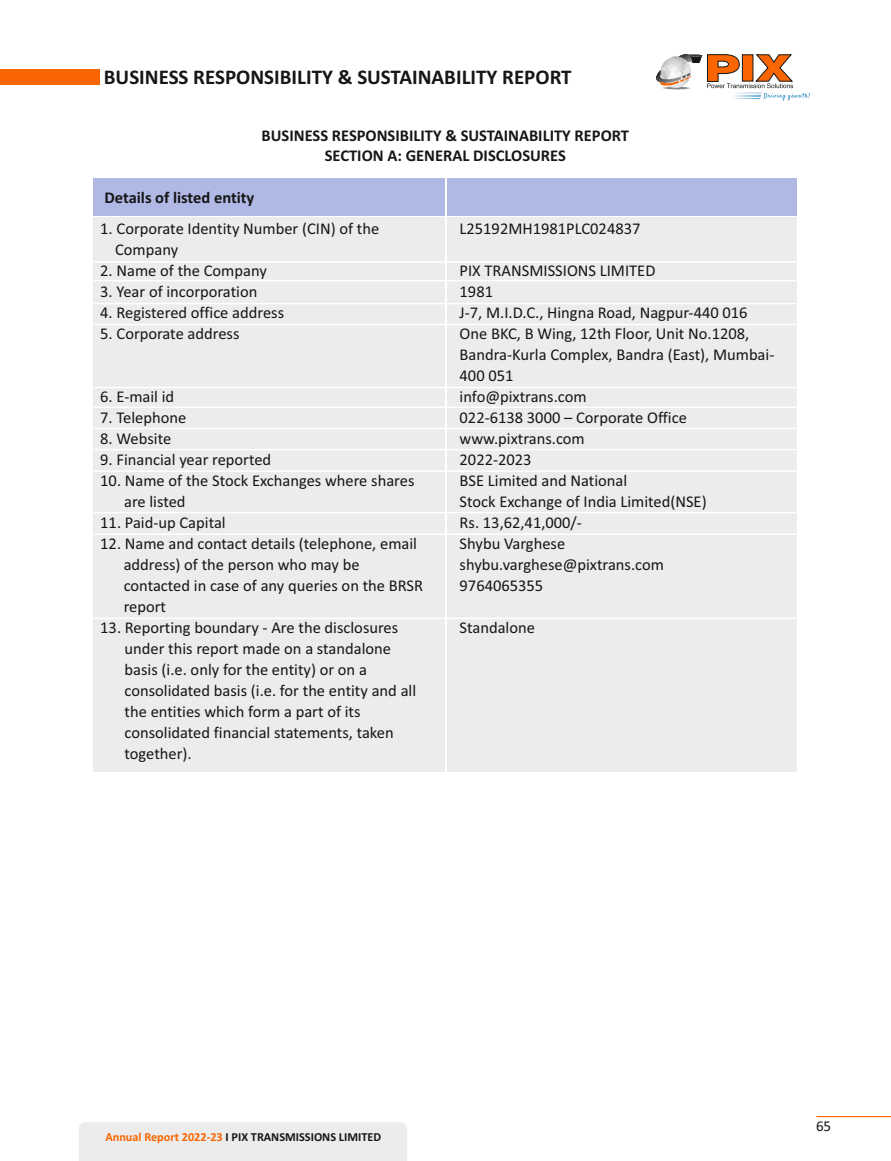
<style>
.page{position:relative;width:891px;height:1161px;background:#fff}
.page>*{position:absolute;margin:0;border:0;box-sizing:border-box;transform-origin:0 0}
.t1{font:700 21px "Calibri";color:#151616}
.t2{font:16.5px/21px "Calibri";color:#151616}
.t3{font:700 16.5px/20.1px "Calibri";color:#151616;text-align:center}
.t4{font:15px "Calibri";color:#151616}
.t5{font:700 12.3px "Calibri";color:#151616}
.s1{color:#f96500}
</style>
<div class="page">
<div style="left:94px;top:178px;width:351px;height:38px;background:#b0b8e5"></div>
<div style="left:94px;top:217px;width:351px;height:555px;background:#ececec"></div>
<img style="left:657px;top:55px;width:46px;height:34px">
<svg style="left:660px;top:76px;width:31px;height:10px"></svg>
<div style="left:0;top:70px;width:100px;height:15px;background:#f96500"></div>
<hr style="left:816px;top:1116px;width:75px;height:1px;background:#f96500">
<svg style="left:707px;top:54px;width:103px;height:46px"></svg>
<div style="left:79px;top:1122px;width:328px;height:39px;background:#ececec"></div>
<div style="left:447px;top:178px;width:350px;height:38px;background:#b0b8e5"></div>
<div style="left:447px;top:217px;width:350px;height:555px;background:#ececec"></div>
<hr style="left:94px;top:261px;width:703px;height:2px;background:#fff">
<hr style="left:94px;top:280px;width:703px;height:1px;background:#fff">
<hr style="left:94px;top:303px;width:703px;height:1px;background:#fff">
<hr style="left:94px;top:324px;width:703px;height:1px;background:#fff">
<hr style="left:94px;top:387px;width:703px;height:1px;background:#fff">
<hr style="left:94px;top:407px;width:703px;height:1px;background:#fff">
<hr style="left:94px;top:428px;width:703px;height:1px;background:#fff">
<hr style="left:94px;top:449px;width:703px;height:1px;background:#fff">
<hr style="left:94px;top:470px;width:703px;height:2px;background:#fff">
<hr style="left:94px;top:512px;width:703px;height:1px;background:#fff">
<hr style="left:94px;top:618px;width:703px;height:1px;background:#fff">
<hr style="left:94px;top:533px;width:703px;height:2px;background:#fff">
<p class="t1" style="left:104px;top:69px;width:469px">BUSINESS RESPONSIBILITY &amp; SUSTAINABILITY REPORT</p>
<p class="t3" style="left:262px;top:127px;width:369px">BUSINESS RESPONSIBILITY &amp; SUSTAINABILITY REPORT<br>SECTION A: GENERAL DISCLOSURES</p>
<p class="t3" style="left:105px;top:188px;width:151px">Details of listed entity</p>
<p class="t2" style="left:115px;top:219px;width:266px;text-indent:-15px">1. Corporate Identity Number (CIN) of the<br>Company</p>
<p class="t2" style="left:100px;top:261px;width:168px">2. Name of the Company</p>
<p class="t2" style="left:100px;top:282px;width:159px">3. Year of incorporation</p>
<p class="t2" style="left:100px;top:303px;width:185px">4. Registered office address</p>
<p class="t2" style="left:100px;top:324px;width:141px">5. Corporate address</p>
<p class="t2" style="left:100px;top:387px;width:76px">6. E-mail id</p>
<p class="t2" style="left:100px;top:408px;width:87px">7. Telephone</p>
<p class="t2" style="left:100px;top:429px;width:72px">8. Website</p>
<p class="t2" style="left:100px;top:450px;width:173px">9. Financial year reported</p>
<p class="t2" style="left:124px;top:471px;width:292px;text-indent:-24px">10. Name of the Stock Exchanges where shares are listed</p>
<p class="t2" style="left:100px;top:513px;width:127px">11. Paid-up Capital</p>
<p class="t2" style="left:124px;top:534px;width:301px;text-indent:-23px">12. Name and contact details (telephone, email address) of the person who may be contacted in case of any queries on the BRSR report</p>
<p class="t2" style="left:125px;top:618px;width:293px;text-indent:-24px">13. Reporting boundary - Are the disclosures under this report made on a standalone basis (i.e. only for the entity) or on a consolidated basis (i.e. for the entity and all the entities which form a part of its consolidated financial statements, taken together).</p>
<p class="t2" style="left:460px;top:219px;width:182px">L25192MH1981PLC024837</p>
<p class="t2" style="left:460px;top:261px;width:316px">PIX TRANSMISSIONS LIMITED<br>1981<br>J-7, M.I.D.C., Hingna Road, Nagpur-440 016<br>One BKC, B Wing, 12th Floor, Unit No.1208,<br>Bandra-Kurla Complex, Bandra (East), Mumbai-<br>400 051<br>info@pixtrans.com<br>022-6138 3000 – Corporate Office www.pixtrans.com<br>2022-2023<br>BSE Limited and National<br>Stock Exchange of India Limited(NSE)<br>Rs. 13,62,41,000/-<br>Shybu Varghese<br>shybu.varghese@pixtrans.com<br>9764065355</p>
<p class="t2" style="left:460px;top:618px;width:77px">Standalone</p>
<p class="t5" style="left:105px;top:1132px;width:277px"><span class="s1">Annual Report 2022-23</span> I PIX TRANSMISSIONS LIMITED</p>
<p class="t4" style="left:816px;top:1120px;width:17px">65</p>
</div>
